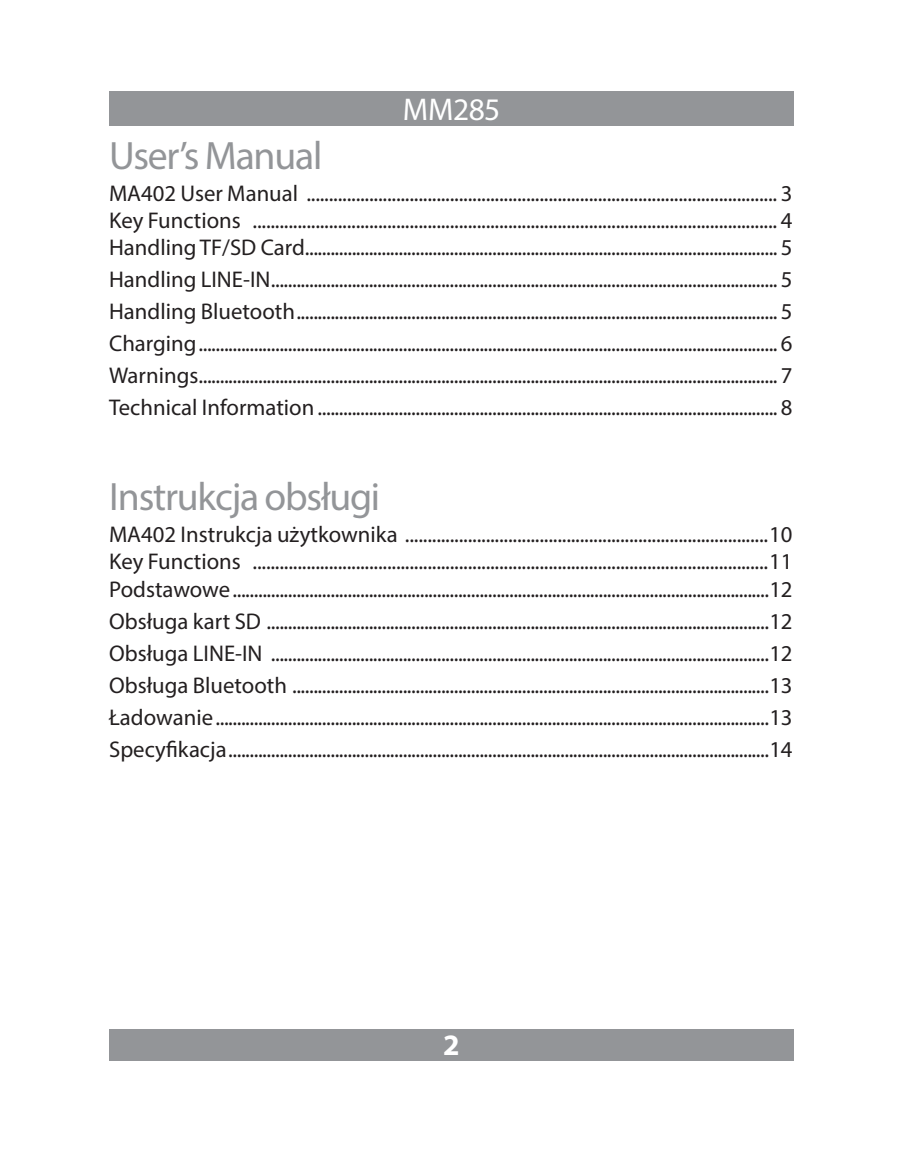
<style>
.page{position:relative;width:903px;height:1151px;background:#fff}
.page>*{position:absolute;margin:0;border:0;box-sizing:border-box;transform-origin:0 0}
.Tytulowy_spisu{font:39.55px "Myriad Pro";letter-spacing:-.03em;color:#939598}
.t1{font:31.5px "Myriad Pro";letter-spacing:-.015em;color:#fff}
.t2{font:700 29.75px "Myriad Pro";color:#fff}
.Tytulowy_spisu_2{font:22.75px "Myriad Pro";color:#231f20}
.Tekstowy_spisu{font:22.75px "Myriad Pro";color:#231f20}
</style>
<div class="page">
<div style="left:109px;top:92px;width:685px;height:34px;background:#939598"></div>
<div style="left:109px;top:1029px;width:685px;height:31px;background:#939598"></div>
<h2 class="t1" style="left:403px;top:90px;width:99px">MM285</h2>
<p class="Tytulowy_spisu" style="left:109px;top:131px;width:215px">User’s Manual</p>
<p class="Tekstowy_spisu" style="left:109px;top:179px;width:685px">MA402 User Manual ......................................................................................................... 3</p>
<p class="Tekstowy_spisu" style="left:109px;top:206px;width:685px">Key Functions ..................................................................................................................... 4</p>
<p class="Tytulowy_spisu_2" style="left:109px;top:234px;width:685px">Handling TF/SD Card............................................................................................................... 5</p>
<p class="Tytulowy_spisu_2" style="left:109px;top:266px;width:685px">Handling LINE-IN....................................................................................................................... 5</p>
<p class="Tytulowy_spisu_2" style="left:109px;top:298px;width:685px">Handling Bluetooth................................................................................................................. 5</p>
<p class="Tytulowy_spisu_2" style="left:109px;top:330px;width:685px">Charging........................................................................................................................................ 6</p>
<p class="Tytulowy_spisu_2" style="left:109px;top:362px;width:685px">Warnings........................................................................................................................................ 7</p>
<p class="Tytulowy_spisu_2" style="left:109px;top:394px;width:685px">Technical Information ............................................................................................................ 8</p>
<p class="Tytulowy_spisu" style="left:109px;top:472px;width:272px">Instrukcja obsługi</p>
<p class="Tekstowy_spisu" style="left:109px;top:520px;width:685px">MA402 Instrukcja użytkownika .................................................................................10</p>
<p class="Tekstowy_spisu" style="left:109px;top:548px;width:685px">Key Functions ...................................................................................................................11</p>
<p class="Tytulowy_spisu_2" style="left:109px;top:575px;width:685px">Podstawowe..............................................................................................................................12</p>
<p class="Tytulowy_spisu_2" style="left:109px;top:607px;width:685px">Obsługa kart SD ......................................................................................................................12</p>
<p class="Tytulowy_spisu_2" style="left:109px;top:639px;width:685px">Obsługa LINE-IN .....................................................................................................................12</p>
<p class="Tytulowy_spisu_2" style="left:109px;top:671px;width:685px">Obsługa Bluetooth ................................................................................................................13</p>
<p class="Tytulowy_spisu_2" style="left:109px;top:703px;width:685px">Ładowanie..................................................................................................................................13</p>
<p class="Tytulowy_spisu_2" style="left:109px;top:735px;width:685px">Specyfikacja...............................................................................................................................14</p>
<p class="t2" style="left:443px;top:1025px;width:18px">2</p>
</div>
